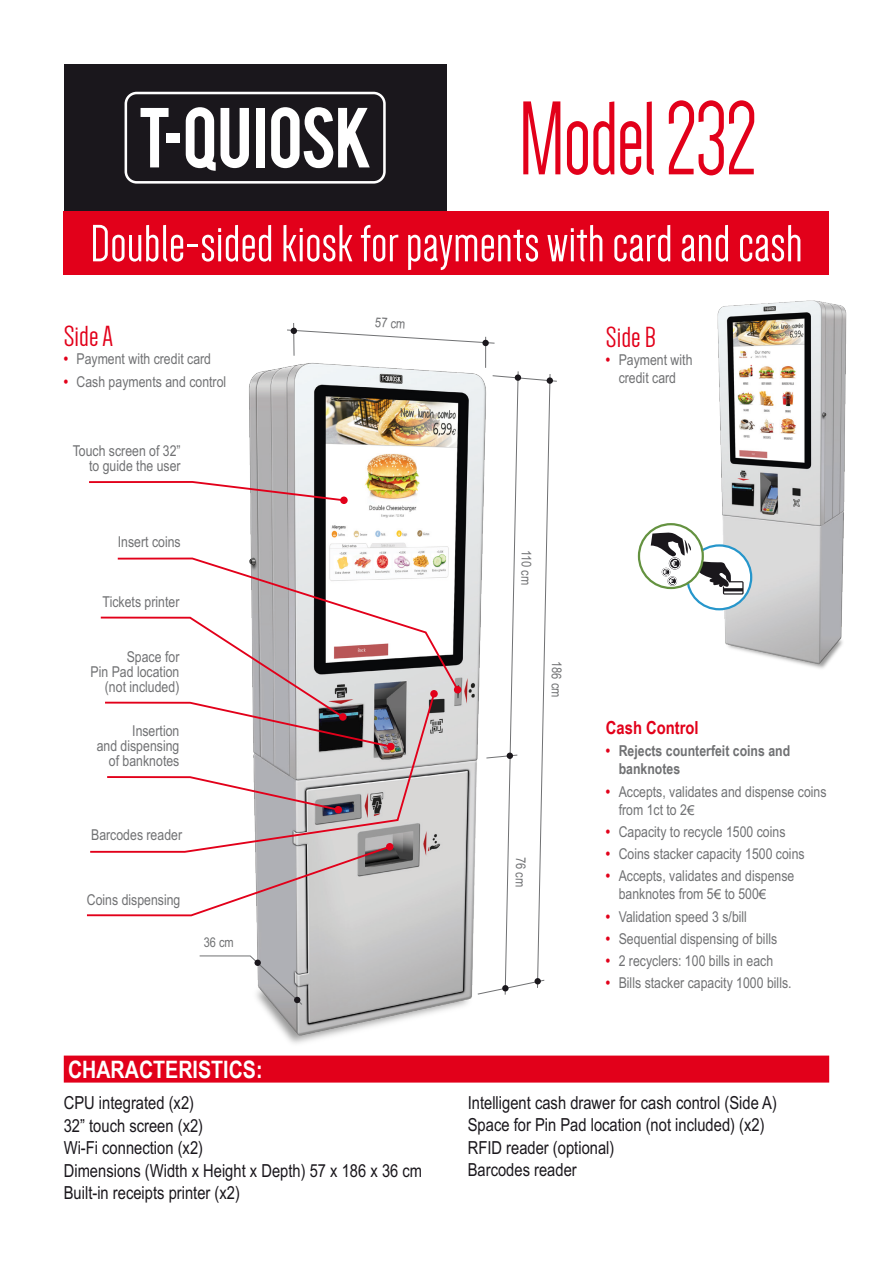
<style>
.page{position:relative;width:893px;height:1263px;background:#fff}
.page>*{position:absolute;margin:0;border:0;box-sizing:border-box;transform-origin:0 0}
.t1{font:108px "Dense";letter-spacing:-.02em;color:#e2001a;scale:.9 1}
.t2{font:54px "Dense";color:#fff;scale:1.05 1}
.t3{font:30px "Dense";color:#e2001a;scale:1.1 1}
.t4{font:700 24px "Arial Narrow";color:#fff}
.t5{font:18px/22.5px "Arial Narrow";color:#1a171c}
.t6{font:700 18px "Arial Narrow";color:#e2001a}
.t7{font:15px/15px "Arial Narrow";color:#707173;text-align:right}
.t8{font:700 15px/18px "Arial Narrow";color:#707173}
.t9{font:13.5px "Arial Narrow";color:#707173}
.s1{font-weight:700;color:#e2001a}
.s2{color:#e2001a}
.s3{font-family:"Arial";font-size:13.5px}
</style>
<div class="page">
<div style="left:64px;top:64px;width:382px;height:148px;background:#1a171c"></div>
<svg style="left:141px;top:108px;width:28px;height:59px"></svg>
<div style="left:166px;top:133px;width:13px;height:9px;background:#fff"></div>
<svg style="left:186px;top:107px;width:63px;height:64px"></svg>
<div style="left:256px;top:108px;width:9px;height:59px;background:#fff"></div>
<svg style="left:271px;top:107px;width:99px;height:61px"></svg>
<div style="left:125px;top:92px;width:261px;height:92px;border:3px solid #fff;border-radius:11px"></div>
<div style="left:64px;top:212px;width:765px;height:63px;background:#e2001a"></div>
<img style="left:249px;top:344px;width:239px;height:700px">
<img style="left:704px;top:300px;width:143px;height:369px">
<div style="left:64px;top:1055px;width:765px;height:27px;background:#e2001a"></div>
<hr style="left:293px;top:323px;width:1px;height:33px;background:#707173">
<hr style="left:485px;top:337px;width:1px;height:31px;background:#707173">
<svg style="left:287px;top:328px;width:208px;height:16px"></svg>
<div style="left:482px;top:340px;width:7px;height:6px;background:#1a171c;border-radius:50%"></div>
<svg style="left:477px;top:371px;width:80px;height:624px"></svg>
<div style="left:534px;top:978px;width:7px;height:6px;background:#1a171c;border-radius:50%"></div>
<div style="left:502px;top:985px;width:7px;height:6px;background:#1a171c;border-radius:50%"></div>
<svg style="left:199px;top:955px;width:104px;height:50px"></svg>
<div style="left:254px;top:959px;width:7px;height:7px;background:#1a171c;border-radius:50%"></div>
<div style="left:687px;top:545px;width:64px;height:64px;background:#fff;border-radius:50%"></div>
<div style="left:686px;top:544px;width:66px;height:66px;border:2px solid #2696cb;border-radius:50%"></div>
<svg style="left:639px;top:524px;width:64px;height:64px"></svg>
<div style="left:638px;top:523px;width:66px;height:66px;border:2px solid #649240;border-radius:50%"></div>
<svg style="left:651px;top:532px;width:93px;height:63px"></svg>
<svg style="left:89px;top:480px;width:257px;height:22px"></svg>
<div style="left:340px;top:496px;width:8px;height:8px;background:#e2001a;border-radius:50%"></div>
<svg style="left:87px;top:854px;width:305px;height:63px"></svg>
<svg style="left:90px;top:692px;width:346px;height:162px"></svg>
<div style="left:430px;top:690px;width:8px;height:7px;background:#e2001a;border-radius:50%"></div>
<svg style="left:116px;top:557px;width:344px;height:135px"></svg>
<div style="left:454px;top:686px;width:7px;height:7px;background:#e2001a;border-radius:50%"></div>
<h1 class="t1" style="left:518px;top:86px;width:267px">Model 232</h1>
<h2 class="t2" style="left:90px;top:217px;width:680px">Double-sided kiosk for payments with card and cash</h2>
<h3 class="t3" style="left:64px;top:322px;width:46px">Side A</h3>
<p class="t7" style="left:64px;top:351px;width:149px"><span class="s1">•</span> Payment with credit card</p>
<p class="t7" style="left:64px;top:374px;width:164px"><span class="s1">•</span> Cash payments and control</p>
<p class="t7" style="left:73px;top:443px;width:109px">Touch screen of 32” to guide the user</p>
<p class="t7" style="left:118px;top:535px;width:64px">Insert coins</p>
<p class="t7" style="left:102px;top:594px;width:78px">Tickets printer</p>
<p class="t7" style="left:91px;top:649px;width:90px">Space for<br>Pin Pad location (not included)</p>
<p class="t7" style="left:97px;top:724px;width:84px">Insertion<br>and dispensing of banknotes</p>
<p class="t7" style="left:91px;top:827px;width:92px">Barcodes reader</p>
<p class="t7" style="left:87px;top:892px;width:95px">Coins dispensing</p>
<p class="t9" style="left:204px;top:934px;width:32px">36 cm</p>
<h3 class="t4" style="left:68px;top:1052px;width:196px">CHARACTERISTICS:</h3>
<p class="t9" style="left:376px;top:315px;width:32px;rotate:4deg">57 cm</p>
<p class="t5" style="left:64px;top:1091px;width:360px">CPU integrated (x2)<br>32” touch screen (x2)<br>Wi-Fi connection (x2)<br>Dimensions (Width x Height x Depth) 57 x 186 x 36 cm<br>Built-in receipts printer (x2)</p>
<h3 class="t3" style="left:606px;top:322px;width:47px">Side B</h3>
<p class="t7" style="left:606px;top:350px;width:88px;line-height:18px;text-align:center"><span class="s1">•</span> Payment with credit card</p>
<p class="t9" style="left:534px;top:550px;width:37px;rotate:91deg">110 cm</p>
<p class="t9" style="left:565px;top:661px;width:38px;rotate:91deg">186 cm</p>
<p class="t9" style="left:529px;top:857px;width:32px;rotate:91deg">76 cm</p>
<p class="t6" style="left:606px;top:714px;width:94px">Cash Control</p>
<p class="t8" style="left:619px;top:741px;width:173px;text-indent:-13px"><span class="s2">•</span> Rejects counterfeit coins and banknotes</p>
<p class="t7" style="left:619px;top:782px;width:209px;line-height:18px;text-align:left;text-indent:-13px"><span class="s1">•</span> Accepts, validates and dispense coins from 1ct to 2<span class="s3">€</span></p>
<p class="t7" style="left:606px;top:824px;width:181px"><span class="s1">•</span> Capacity to recycle 1500 coins</p>
<p class="t7" style="left:606px;top:846px;width:200px"><span class="s1">•</span> Coins stacker capacity 1500 coins</p>
<p class="t7" style="left:619px;top:867px;width:177px;line-height:18px;text-align:left;text-indent:-13px"><span class="s1">•</span> Accepts, validates and dispense banknotes from 5<span class="s3">€</span> to 500<span class="s3">€</span></p>
<p class="t7" style="left:606px;top:909px;width:143px"><span class="s1">•</span> Validation speed 3 s/bill</p>
<p class="t7" style="left:606px;top:931px;width:173px"><span class="s1">•</span> Sequential dispensing of bills</p>
<p class="t7" style="left:606px;top:953px;width:169px"><span class="s1">•</span> 2 recyclers: 100 bills in each</p>
<p class="t7" style="left:606px;top:976px;width:187px"><span class="s1">•</span> Bills stacker capacity 1000 bills.</p>
<p class="t5" style="left:468px;top:1091px;width:311px">Intelligent cash drawer for cash control (Side A)<br>Space for Pin Pad location (not included) (x2)<br>RFID reader (optional)<br>Barcodes reader</p>
</div>
